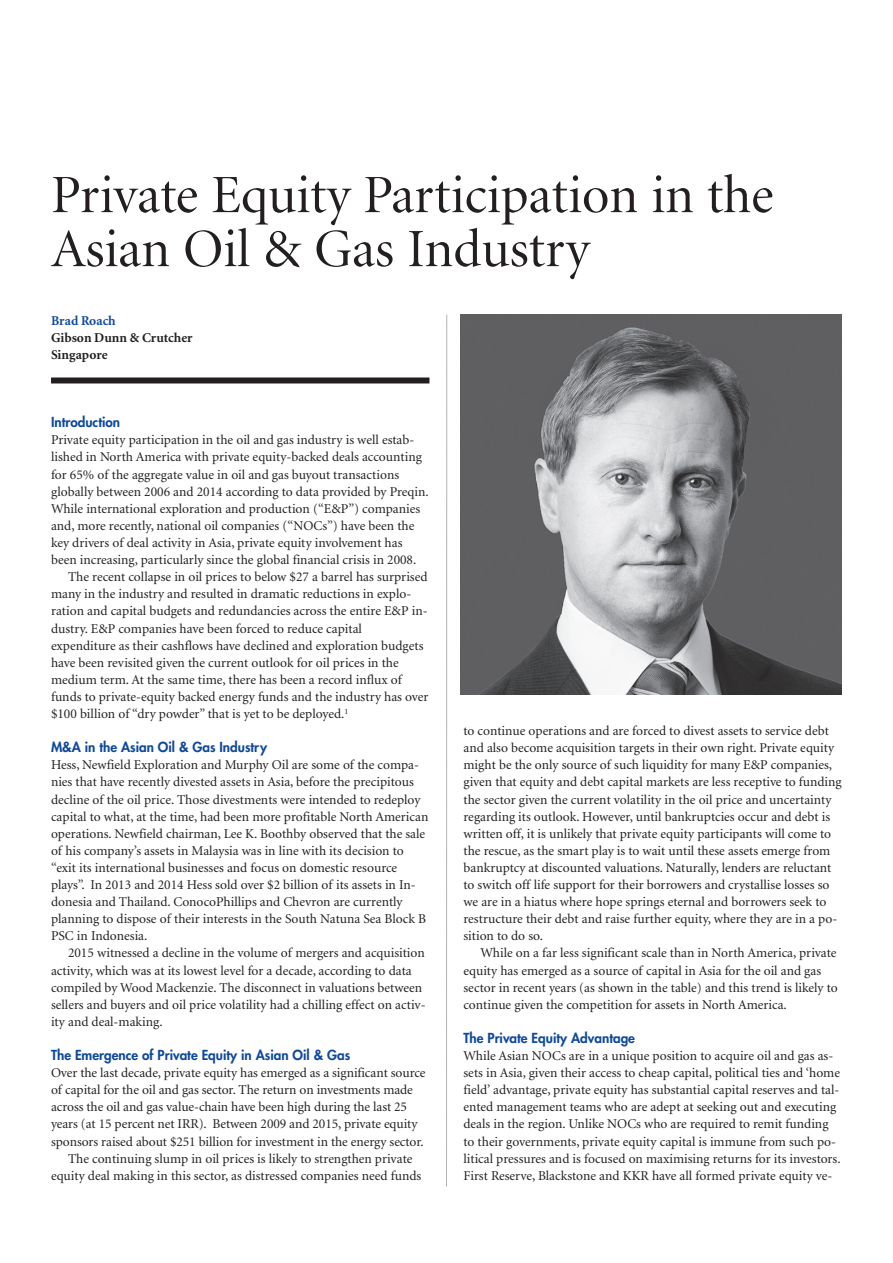
<style>
.page{position:relative;width:893px;height:1263px;background:#fff}
.page>*{position:absolute;margin:0;border:0;box-sizing:border-box;transform-origin:0 0}
.t1{font:54px/54px "Minion Display";color:#231f20}
.t2{font:13.5px/17.1px "Minion";color:#231f20}
.t3{font:800 13.5px "Futura";color:#0f499d}
.t4{font:700 13.5px/17.1px "Minion";color:#231f20}
.t5{font:700 13.5px "Minion";color:#0f499d}
</style>
<div class="page">
<div style="left:51px;top:377px;width:378px;height:6px;background:#231f20"></div>
<hr style="left:446px;top:315px;width:1px;height:871px;background:#b2b3b7">
<img style="left:461px;top:315px;width:380px;height:379px">
<h1 class="t1" style="left:51px;top:172px;width:724px">Private Equity Participation in the<br>Asian Oil &amp; Gas Industry</h1>
<p class="t5" style="left:51px;top:315px;width:66px">Brad Roach</p>
<p class="t4" style="left:51px;top:330px;width:143px">Gibson Dunn &amp; Crutcher<br>Singapore</p>
<p class="t3" style="left:51px;top:416px;width:71px">Introduction</p>
<p class="t2" style="left:51px;top:433px;width:365px">Private equity participation in the oil and gas industry is well estab-</p>
<p class="t2" style="left:51px;top:450px;width:372px">lished in North America with private equity-backed deals accounting</p>
<p class="t2" style="left:51px;top:467px;width:350px">for 65% of the aggregate value in oil and gas buyout transactions</p>
<p class="t2" style="left:51px;top:484px;width:379px">globally between 2006 and 2014 according to data provided by Preqin.</p>
<p class="t2" style="left:51px;top:501px;width:371px">While international exploration and production (“E&amp;P”) companies</p>
<p class="t2" style="left:51px;top:518px;width:365px">and, more recently, national oil companies (“NOCs”) have been the</p>
<p class="t2" style="left:51px;top:535px;width:353px">key drivers of deal activity in Asia, private equity involvement has</p>
<p class="t2" style="left:51px;top:552px;width:367px">been increasing, particularly since the global financial crisis in 2008.</p>
<p class="t2" style="left:68px;top:569px;width:361px">The recent collapse in oil prices to below $27 a barrel has surprised</p>
<p class="t2" style="left:51px;top:586px;width:362px">many in the industry and resulted in dramatic reductions in explo-</p>
<p class="t2" style="left:51px;top:604px;width:378px">ration and capital budgets and redundancies across the entire E&amp;P in-</p>
<p class="t2" style="left:51px;top:621px;width:312px">dustry. E&amp;P companies have been forced to reduce capital</p>
<p class="t2" style="left:51px;top:638px;width:374px">expenditure as their cashflows have declined and exploration budgets</p>
<p class="t2" style="left:51px;top:655px;width:349px">have been revisited given the current outlook for oil prices in the</p>
<p class="t2" style="left:51px;top:672px;width:352px">medium term. At the same time, there has been a record influx of</p>
<p class="t2" style="left:51px;top:689px;width:379px">funds to private-equity backed energy funds and the industry has over</p>
<p class="t2" style="left:51px;top:706px;width:299px">$100 billion of “dry powder” that is yet to be deployed.<sup>1</sup></p>
<p class="t3" style="left:51px;top:741px;width:218px">M&amp;A in the Asian Oil &amp; Gas Industry</p>
<p class="t2" style="left:51px;top:757px;width:379px">Hess, Newfield Exploration and Murphy Oil are some of the compa&shy;nies that have recently divested assets in Asia, before the precipitous decline of the oil price. Those divestments were intended to redeploy capital to what, at the time, had been more profitable North American operations. Newfield chairman, Lee K. Boothby observed that the sale of his company’s assets in Malaysia was in line with its decision to “exit its international businesses and focus on domestic resource plays”. In 2013 and 2014 Hess sold over $2 billion of its assets in In&shy;donesia and Thailand. ConocoPhillips and Chevron are currently planning to dispose of their interests in the South Natuna Sea Block B PSC in Indonesia.</p>
<p class="t2" style="left:51px;top:946px;width:376px;text-indent:17px">2015 witnessed a decline in the volume of mergers and acquisition activity, which was at its lowest level for a decade, according to data compiled by Wood Mackenzie. The disconnect in valuations between sellers and buyers and oil price volatility had a chilling effect on activ&shy;ity and deal-making.</p>
<p class="t3" style="left:51px;top:1048px;width:301px">The Emergence of Private Equity in Asian Oil &amp; Gas</p>
<p class="t2" style="left:51px;top:1065px;width:376px">Over the last decade, private equity has emerged as a significant source</p>
<p class="t2" style="left:51px;top:1082px;width:363px">of capital for the oil and gas sector. The return on investments made</p>
<p class="t2" style="left:51px;top:1099px;width:358px">across the oil and gas value-chain have been high during the last 25</p>
<p class="t2" style="left:51px;top:1117px;width:368px">years (at 15 percent net IRR). Between 2009 and 2015, private equity</p>
<p class="t2" style="left:51px;top:1134px;width:374px">sponsors raised about $251 billion for investment in the energy sector.</p>
<p class="t2" style="left:68px;top:1151px;width:346px">The continuing slump in oil prices is likely to strengthen private</p>
<p class="t2" style="left:51px;top:1168px;width:372px">equity deal making in this sector, as distressed companies need funds</p>
<p class="t2" style="left:463px;top:723px;width:380px">to continue operations and are forced to divest assets to service debt and also become acquisition targets in their own right. Private equity might be the only source of such liquidity for many E&amp;P companies, given that equity and debt capital markets are less receptive to funding the sector given the current volatility in the oil price and uncertainty regarding its outlook. However, until bankruptcies occur and debt is written off, it is unlikely that private equity participants will come to the rescue, as the smart play is to wait until these assets emerge from bankruptcy at discounted valuations. Naturally, lenders are reluctant to switch off life support for their borrowers and crystallise losses so we are in a hiatus where hope springs eternal and borrowers seek to restructure their debt and raise further equity, where they are in a po&shy;sition to do so.</p>
<p class="t2" style="left:463px;top:946px;width:376px;text-indent:17px">While on a far less significant scale than in North America, private equity has emerged as a source of capital in Asia for the oil and gas sector in recent years (as shown in the table) and this trend is likely to continue given the competition for assets in North America.</p>
<p class="t3" style="left:463px;top:1031px;width:173px">The Private Equity Advantage</p>
<p class="t2" style="left:463px;top:1048px;width:379px">While Asian NOCs are in a unique position to acquire oil and gas as&shy;sets in Asia, given their access to cheap capital, political ties and ‘home field’ advantage, private equity has substantial capital reserves and tal&shy;ented management teams who are adept at seeking out and executing deals in the region. Unlike NOCs who are required to remit funding to their governments, private equity capital is immune from such po&shy;litical pressures and is focused on maximising returns for its investors.<br>First Reserve, Blackstone and KKR have all formed private equity ve-</p>
</div>
